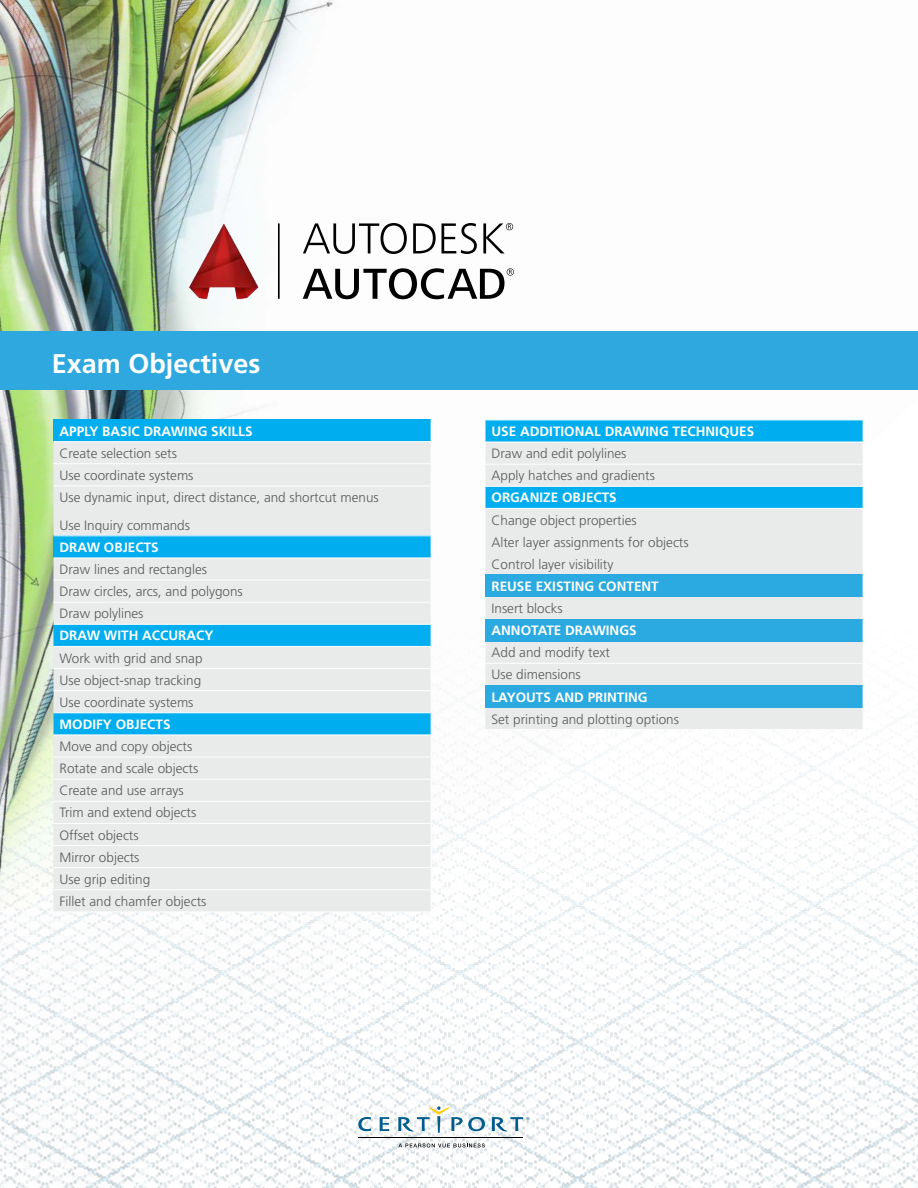
<style>
.page{position:relative;width:918px;height:1188px;background:#fff}
.page>*{position:absolute;margin:0;border:0;box-sizing:border-box;transform-origin:0 0}
.t1{font:700 27px "Frutiger LT Std";color:#fff}
.t2{font:300 13.5px/22.2px "Frutiger LT Std";color:#5a5c5b}
.t3{font:700 13.5px "Frutiger LT Std";color:#fff}
</style>
<div class="page">
<img style="left:0;top:0;width:918px;height:533px">
<img style="left:0;top:533px;width:918px;height:655px">
<svg style="left:303px;top:223px;width:104px;height:31px"></svg>
<svg style="left:413px;top:223px;width:23px;height:30px"></svg>
<svg style="left:442px;top:223px;width:35px;height:31px"></svg>
<svg style="left:483px;top:223px;width:30px;height:30px"></svg>
<svg style="left:303px;top:268px;width:211px;height:31px"></svg>
<img style="left:184px;top:216px;width:97px;height:94px">
<div style="left:53px;top:420px;width:378px;height:22px;background:#00aeef"></div>
<div style="left:53px;top:442px;width:378px;height:93px;background:#e9eaea"></div>
<hr style="left:53px;top:441px;width:378px;height:1px;background:#fff">
<hr style="left:53px;top:463px;width:378px;height:1px;background:#fff">
<svg style="left:431px;top:420px;width:1px;height:66px"></svg>
<hr style="left:53px;top:486px;width:378px;height:1px;background:#fff">
<hr style="left:431px;top:486px;width:1px;height:49px;background:#fff">
<hr style="left:53px;top:535px;width:378px;height:1px;background:#fff">
<svg style="left:53px;top:536px;width:379px;height:376px;background:#c1e0eb"></svg>
<hr style="left:53px;top:735px;width:378px;height:1px;background:#fff">
<hr style="left:53px;top:801px;width:378px;height:1px;background:#fff">
<hr style="left:53px;top:823px;width:378px;height:1px;background:#fff">
<hr style="left:53px;top:845px;width:378px;height:1px;background:#fff">
<hr style="left:53px;top:867px;width:378px;height:1px;background:#fff">
<hr style="left:53px;top:889px;width:378px;height:1px;background:#fff">
<hr style="left:53px;top:912px;width:378px;height:1px;background:#fff">
<svg style="left:485px;top:420px;width:379px;height:309px;background:#9ed3e8"></svg>
<hr style="left:485px;top:508px;width:378px;height:1px;background:#fff">
<hr style="left:485px;top:663px;width:378px;height:1px;background:#fff">
<hr style="left:485px;top:729px;width:378px;height:1px;background:#fff">
<div style="left:0;top:331px;width:918px;height:58px;background:#2ea8df"></div>
<svg style="left:358px;top:1117px;width:13px;height:14px"></svg>
<svg style="left:380px;top:1117px;width:9px;height:14px"></svg>
<svg style="left:398px;top:1107px;width:87px;height:26px"></svg>
<svg style="left:492px;top:1117px;width:37px;height:15px"></svg>
<svg style="left:398px;top:1143px;width:87px;height:5px"></svg>
<hr style="left:358px;top:1138px;width:165px;height:1px;background:#000">
<h1 class="t1" style="left:52px;top:348px;width:210px">Exam Objectives</h1>
<p class="t3" style="left:59px;top:423px;width:195px">APPLY BASIC DRAWING SKILLS</p>
<p class="t2" style="left:59px;top:442px;width:321px">Create selection sets<br>Use coordinate systems<br>Use dynamic input, direct distance, and shortcut menus</p>
<p class="t2" style="left:59px;top:514px;width:132px">Use Inquiry commands</p>
<p class="t3" style="left:59px;top:539px;width:101px">DRAW OBJECTS</p>
<p class="t2" style="left:59px;top:558px;width:185px">Draw lines and rectangles<br>Draw circles, arcs, and polygons<br>Draw polylines</p>
<p class="t3" style="left:59px;top:628px;width:155px">DRAW WITH ACCURACY</p>
<p class="t2" style="left:59px;top:647px;width:145px;text-align:justify">Work with grid and snap Use object-snap tracking Use coordinate systems</p>
<p class="t3" style="left:59px;top:716px;width:113px">MODIFY OBJECTS</p>
<p class="t2" style="left:59px;top:736px;width:148px">Move and copy objects<br>Rotate and scale objects<br>Create and use arrays<br>Trim and extend objects<br>Offset objects<br>Mirror objects<br>Use grip editing<br>Fillet and chamfer objects</p>
<p class="t3" style="left:491px;top:423px;width:264px">USE ADDITIONAL DRAWING TECHNIQUES</p>
<p class="t2" style="left:491px;top:443px;width:165px">Draw and edit polylines<br>Apply hatches and gradients</p>
<p class="t3" style="left:491px;top:490px;width:127px">ORGANIZE OBJECTS</p>
<p class="t2" style="left:491px;top:509px;width:199px">Change object properties<br>Alter layer assignments for objects<br>Control layer visibility</p>
<p class="t3" style="left:491px;top:578px;width:169px">REUSE EXISTING CONTENT</p>
<p class="t2" style="left:491px;top:597px;width:73px">Insert blocks</p>
<p class="t3" style="left:491px;top:623px;width:147px">ANNOTATE DRAWINGS</p>
<p class="t2" style="left:491px;top:642px;width:120px">Add and modify text<br>Use dimensions</p>
<p class="t3" style="left:491px;top:689px;width:158px">LAYOUTS AND PRINTING</p>
<p class="t2" style="left:491px;top:708px;width:189px">Set printing and plotting options</p>
</div>
